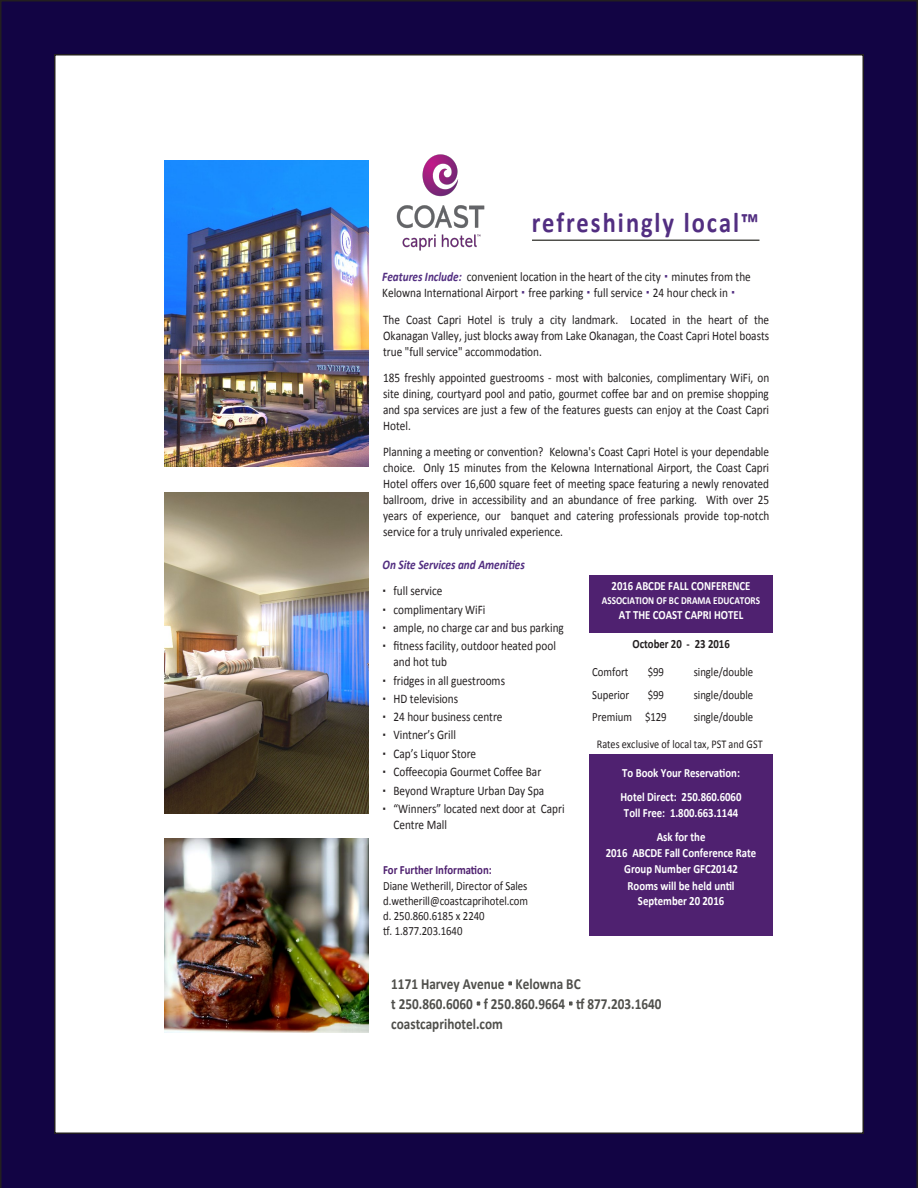
<style>
.page{position:relative;width:918px;height:1188px;background:#120444}
.page>*{position:absolute;margin:0;border:0;box-sizing:border-box;transform-origin:0 0}
.t1{font:700 28.5px "Calibri";letter-spacing:.08em;color:#522e81;scale:.86 1}
.t2{font:700 15.45px/20.1px "Calibri";color:#4f4f4b;scale:.86 1}
.t3{font:13.2px "Calibri";color:#231f20;scale:.86 1}
.t4{font:italic 700 13.2px "Calibri";color:#522e81;scale:.86 1}
.t5{font:13.05px/15.9px "Calibri";color:#231f20;scale:.86 1}
.t6{font:700 12.6px/16px "Calibri";letter-spacing:-.005em;color:#fff;text-align:center;scale:.86 1}
.t7{font:12.6px/15.3px "Calibri";color:#231f20;scale:.86 1}
.t8{font:700 12.6px "Calibri";letter-spacing:-.005em;color:#231f20;scale:.86 1}
.t9{font:11.85px "Calibri";color:#231f20;scale:.86 1}
.t10{font:700 10.65px "Calibri";color:#fff;scale:.86 1}
.s1{font-weight:700;font-style:italic;color:#522e81}
.s2{font-weight:700;color:#4f2170}
</style>
<div class="page">
<div style="left:55px;top:55px;width:808px;height:1078px;background:#fff"></div>
<img style="left:396px;top:154px;width:89px;height:97px">
<img style="left:164px;top:839px;width:204px;height:193px">
<hr style="left:532px;top:240px;width:227px;height:1px;background:#4f4f4b">
<img style="left:164px;top:493px;width:205px;height:321px">
<img style="left:164px;top:160px;width:205px;height:307px">
<div style="left:589px;top:575px;width:184px;height:57px;background:#4f2170"></div>
<div style="left:589px;top:755px;width:184px;height:181px;background:#4f2170"></div>
<p class="t1" style="left:532px;top:204px;width:265px">refreshingly local™</p>
<p class="t5" style="left:382px;top:268px;width:430px"><span class="s1">Features Include:</span> convenient location in the heart of the city minutes from the<br>Kelowna International Airport free parking full service 24 hour check in</p>
<p class="t5" style="left:383px;top:312px;width:450px;text-align:justify">The Coast Capri Hotel is truly a city landmark. Located in the heart of the Okanagan Valley, just blocks away from Lake Okanagan, the Coast Capri Hotel boasts true "full service" accommodation.</p>
<p class="t3" style="left:383px;top:370px;width:451px">185 freshly appointed guestrooms - most with balconies, complimentary WiFi, on</p>
<p class="t5" style="left:383px;top:386px;width:450px;text-align:justify">site dining, courtyard pool and patio, gourmet coffee bar and on premise shopping and spa services are just a few of the features guests can enjoy at the Coast Capri Hotel.</p>
<p class="t5" style="left:383px;top:444px;width:451px;text-align:justify">Planning a meeting or convention? Kelowna's Coast Capri Hotel is your dependable choice. Only 15 minutes from the Kelowna International Airport, the Coast Capri Hotel offers over 16,600 square feet of meeting space featuring a newly renovated ballroom, drive in accessibility and an abundance of free parking. With over 25 years of experience, our banquet and catering professionals provide top-notch service for a truly unrivaled experience.</p>
<p class="t4" style="left:382px;top:556px;width:167px">On Site Services and Amenities</p>
<p class="t5" style="left:393px;top:582px;width:200px;line-height:18.3px">full service<br>complimentary WiFi<br>ample, no charge car and bus parking fitness facility, outdoor heated pool</p>
<p class="t5" style="left:393px;top:653px;width:131px;line-height:18.3px">and hot tub<br>fridges in all guestrooms<br>HD televisions<br>24 hour business centre<br>Vintner’s Grill</p>
<p class="t3" style="left:393px;top:745px;width:98px">Cap’s Liquor Store</p>
<p class="t5" style="left:393px;top:763px;width:201px;line-height:18.3px">Coffeecopia Gourmet Coffee Bar<br>Beyond Wrapture Urban Day Spa “Winners” located next door at Capri</p>
<p class="t5" style="left:393px;top:817px;width:64px">Centre Mall</p>
<p class="t6" style="left:612px;top:578px;width:163px">2016 ABCDE FALL CONFERENCE</p>
<p class="t10" style="left:602px;top:593px;width:185px">ASSOCIATION OF BC DRAMA EDUCATORS</p>
<p class="t6" style="left:619px;top:606px;width:146px">AT THE COAST CAPRI HOTEL</p>
<p class="t8" style="left:632px;top:636px;width:115px">October 20 - 23 2016</p>
<p class="t7" style="left:592px;top:665px;width:44px">Comfort</p>
<p class="t7" style="left:648px;top:665px;width:20px">$99</p>
<p class="t7" style="left:694px;top:665px;width:71px">single/double</p>
<p class="t7" style="left:592px;top:687px;width:45px">Superior</p>
<p class="t7" style="left:648px;top:687px;width:20px">$99</p>
<p class="t7" style="left:694px;top:687px;width:71px">single/double</p>
<p class="t7" style="left:592px;top:709px;width:88px">Premium $129</p>
<p class="t7" style="left:694px;top:709px;width:71px">single/double</p>
<p class="t9" style="left:597px;top:737px;width:194px">Rates exclusive of local tax, PST and GST</p>
<p class="t6" style="left:620px;top:761px;width:142px;line-height:23.4px;text-align:left">To Book Your Reservation:<br>Hotel Direct: 250.860.6060</p>
<p class="t6" style="left:624px;top:801px;width:134px;line-height:23.5px">Toll Free: 1.800.663.1144<br>Ask for the</p>
<p class="t6" style="left:606px;top:845px;width:177px">2016 ABCDE Fall Conference Rate<br>Group Number GFC20142<br>Rooms will be held until<br>September 20 2016</p>
<p class="t7" style="left:383px;top:862px;width:170px"><span class="s2">For Further Information:<br></span>Diane Wetherill, Director of Sales d.wetherill@coastcaprihotel.com d. 250.860.6185 x 2240<br>tf. 1.877.203.1640</p>
<p class="t2" style="left:391px;top:974px;width:316px">1171 Harvey Avenue Kelowna BC<br>t 250.860.6060 f 250.860.9664 tf 877.203.1640 coastcaprihotel.com</p>
</div>
